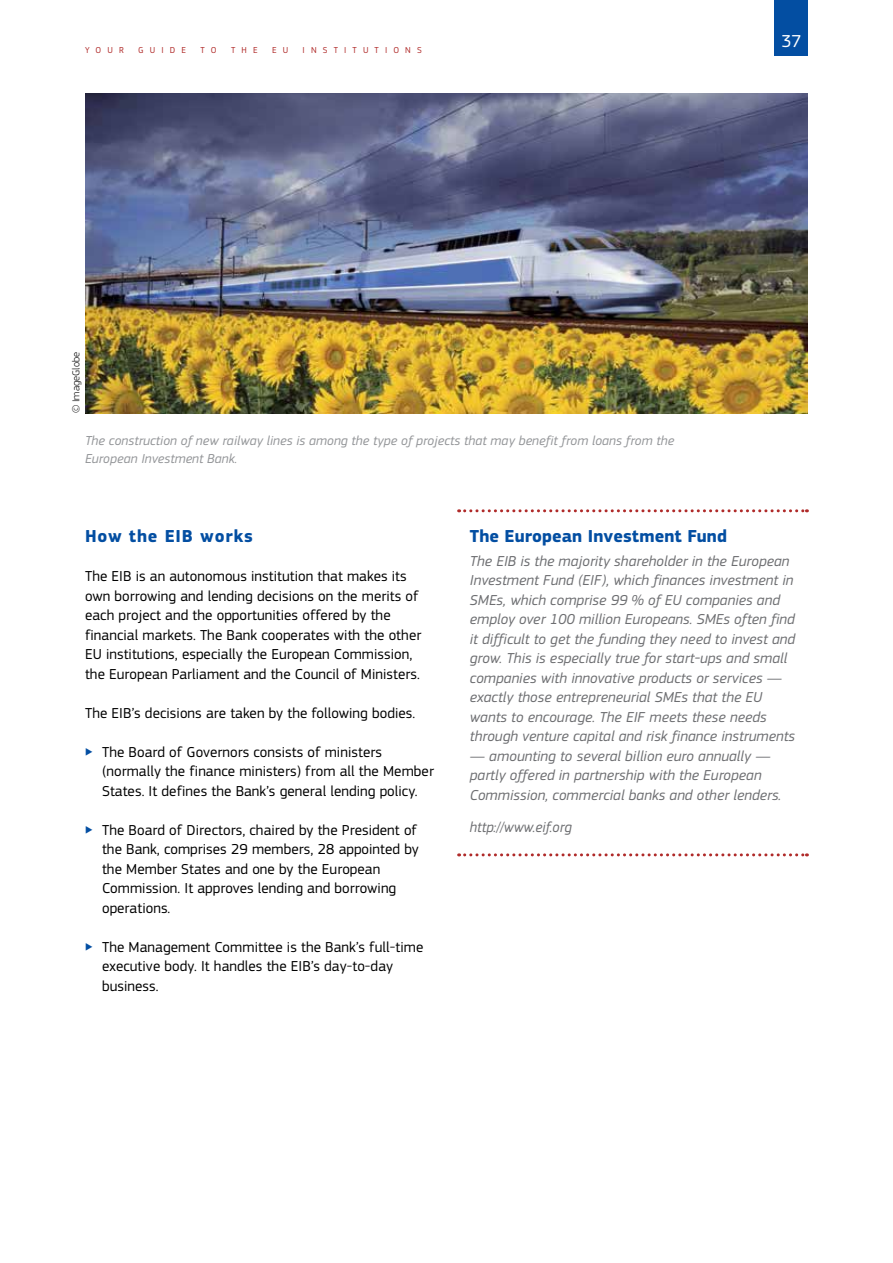
<style>
.page{position:relative;width:893px;height:1263px;background:#fff}
.page>*{position:absolute;margin:0;border:0;box-sizing:border-box;transform-origin:0 0}
.box_title_1_column{font:700 18px "EC Square Sans Pro";letter-spacing:.005em;color:#034ea2}
.Heading03{font:700 18px "EC Square Sans Pro";letter-spacing:.05em;color:#034ea2}
.t1{font:18px "EC Square Sans Pro";color:#fff}
.BodyText{font:15px/19.5px "EC Square Sans Pro";letter-spacing:.005em;color:#000}
.Box{font:italic 15px/19.5px "EC Square Sans Pro";letter-spacing:.005em;color:#6d6e71}
.Box_fin__1_column{font:italic 15px "EC Square Sans Pro";color:#6d6e71;scale:.96 1}
.legende_L{font:italic 13.5px/18px "EC Square Sans Pro";letter-spacing:.005em;color:#939598}
.source{font:300 10.5px "EC Square Sans Pro";letter-spacing:.005em;color:#000}
.t2{font:9px "EC Square Sans Pro";letter-spacing:.68em;color:#b02b2a}
</style>
<div class="page">
<div style="left:775px;top:0;width:33px;height:55px;background:#034ea2"></div>
<svg style="left:459px;top:509px;width:348px;height:3px"></svg>
<svg style="left:459px;top:853px;width:348px;height:3px"></svg>
<img style="left:85px;top:94px;width:723px;height:319px">
<p class="t2" style="left:85px;top:45px;width:40px">YOUR</p>
<p class="t2" style="left:138px;top:45px;width:49px">GUIDE</p>
<p class="t2" style="left:201px;top:45px;width:18px">T O</p>
<p class="t2" style="left:231px;top:45px;width:28px">THE</p>
<p class="t2" style="left:272px;top:45px;width:18px">E U</p>
<p class="t2" style="left:303px;top:45px;width:121px">INSTITUTIONS</p>
<p class="t1" style="left:781px;top:30px;width:22px">37</p>
<p class="source" style="left:70px;top:413px;width:63px;rotate:-90deg">© ImageGlobe</p>
<p class="legende_L" style="left:85px;top:431px;width:591px">The construction of new railway lines is among the type of projects that may benefit from loans from the<br>European Investment Bank.</p>
<p class="Heading03" style="left:85px;top:525px;width:170px">How the EIB works</p>
<p class="BodyText" style="left:85px;top:566px;width:338px">The EIB is an autonomous institution that makes its own borrowing and lending decisions on the merits of each project and the opportunities offered by the financial markets. The Bank cooperates with the other EU institutions, especially the European Commission, the European Parliament and the Council of Ministers.</p>
<p class="BodyText" style="left:85px;top:703px;width:332px">The EIB’s decisions are taken by the following bodies.</p>
<p class="BodyText" style="left:102px;top:742px;width:333px">The Board of Governors consists of ministers (normally the finance ministers) from all the Member<br>States. It defines the Bank’s general lending policy.</p>
<p class="BodyText" style="left:102px;top:820px;width:318px">The Board of Directors, chaired by the President of the Bank, comprises 29 members, 28 appointed by the Member States and one by the European Commission. It approves lending and borrowing operations.</p>
<p class="BodyText" style="left:102px;top:937px;width:323px">The Management Committee is the Bank’s full-time executive body. It handles the EIB’s day-to-day business.</p>
<p class="box_title_1_column" style="left:470px;top:525px;width:259px">The European Investment Fund</p>
<p class="Box" style="left:470px;top:551px;width:327px">The EIB is the majority shareholder in the European Investment Fund (EIF), which finances investment in SMEs, which comprise 99 % of EU companies and employ over 100 million Europeans. SMEs often find it difficult to get the funding they need to invest and grow. This is especially true for start-ups and small companies with innovative products or services — exactly those entrepreneurial SMEs that the EU wants to encourage. The EIF meets these needs through venture capital and risk finance instruments</p>
<p class="Box" style="left:470px;top:746px;width:313px">— amounting to several billion euro annually — partly offered in partnership with the European<br>Commission, commercial banks and other lenders.</p>
<p class="Box_fin__1_column" style="left:470px;top:818px;width:108px">http://www.eif.org</p>
</div>
